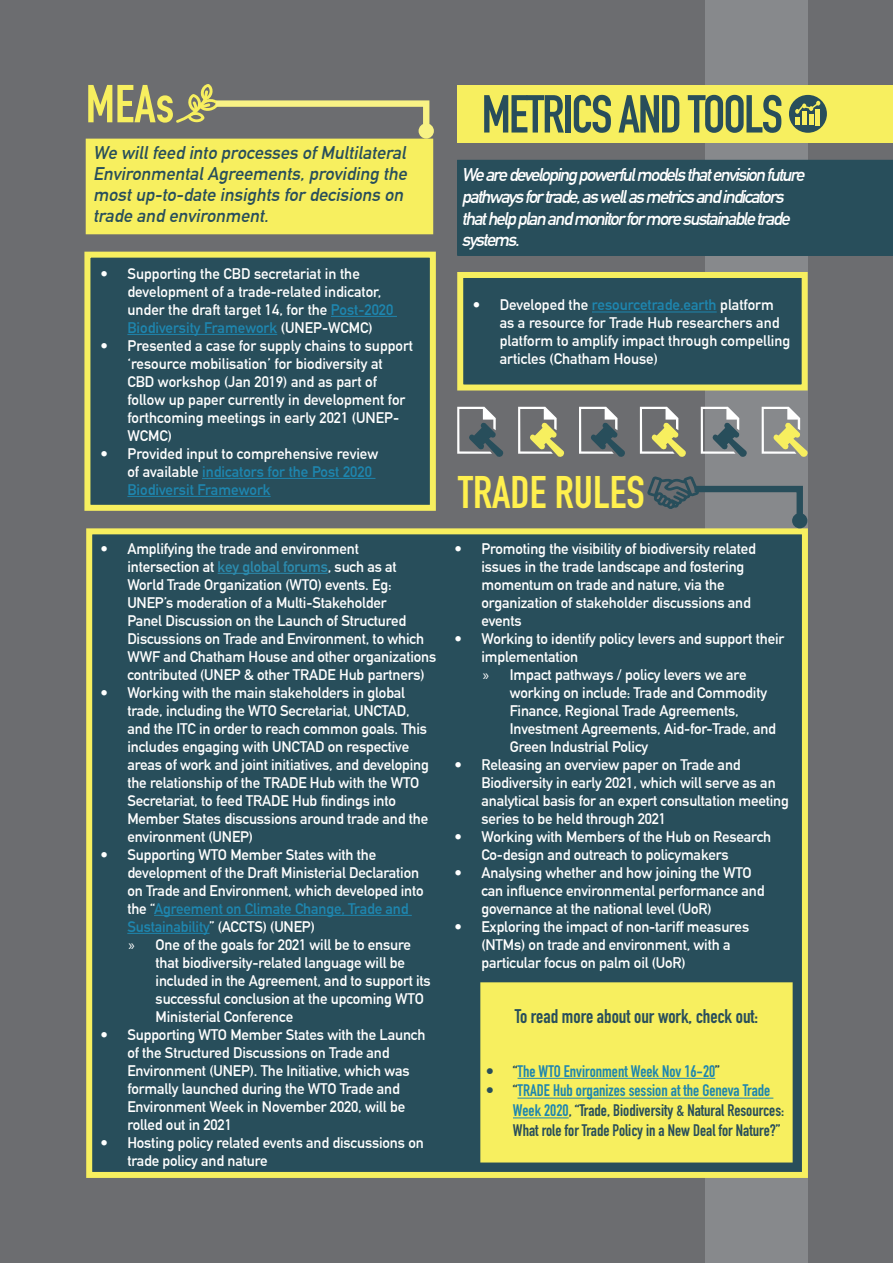
<style>
.page{position:relative;width:893px;height:1263px;background:#6c6d70}
.page>*{position:absolute;margin:0;border:0;box-sizing:border-box;transform-origin:0 0}
.t1{font:700 52.5px "DIN Condensed";letter-spacing:-.035em;color:#284e5b}
.t2{font:700 52.5px "DIN Condensed";color:#f7ef5f}
.t3{font:700 45px "DIN Condensed";color:#fff04e}
.t4{font:700 19.5px "DIN Condensed";color:#284e5b}
.t5{font:italic 700 18px/21.6px "DIN Alternate";color:#fff}
.t6{font:italic 700 18px/21px "DIN Alternate";color:#284e5b}
.t7{font:700 16.5px/19.8px "DIN Condensed";color:#284e5b}
.t8{font:700 16.5px "DIN Condensed";color:#1e86af}
.t9{font:700 15px/18px "DIN Alternate";letter-spacing:-.01em;color:#fff}
.s1{color:#1e86af}
.s2{color:#2c8caf}
.s3{font-family:"Myriad Pro";font-weight:400}
.s4{color:#284e5b}
</style>
<div class="page">
<div style="left:705px;top:0;width:103px;height:1263px;background:#87898c"></div>
<div style="left:84px;top:252px;width:352px;height:259px;background:#284e5b;border:6px solid #f7ef5f"></div>
<hr style="left:331px;top:316px;width:66px;height:1px;background:#1e86af">
<hr style="left:127px;top:334px;width:150px;height:1px;background:#1e86af">
<hr style="left:202px;top:478px;width:173px;height:1px;background:#1e86af">
<hr style="left:127px;top:496px;width:144px;height:1px;background:#1e86af">
<div style="left:86px;top:139px;width:347px;height:95px;background:#f7ef5f"></div>
<svg style="left:175px;top:84px;width:258px;height:84px"></svg>
<div style="left:419px;top:123px;width:15px;height:16px;background:#f8f285;border-radius:50%"></div>
<svg style="left:457px;top:407px;width:47px;height:50px"></svg>
<svg style="left:518px;top:407px;width:46px;height:50px"></svg>
<svg style="left:579px;top:407px;width:46px;height:50px"></svg>
<svg style="left:640px;top:407px;width:46px;height:50px"></svg>
<svg style="left:701px;top:407px;width:46px;height:50px"></svg>
<svg style="left:762px;top:407px;width:46px;height:50px"></svg>
<div style="left:86px;top:528px;width:722px;height:650px;background:#284e5b;border:6px solid #f7ef5f"></div>
<hr style="left:218px;top:573px;width:110px;height:1px;background:#2c8caf">
<hr style="left:154px;top:915px;width:258px;height:1px;background:#1e86af">
<hr style="left:127px;top:933px;width:83px;height:1px;background:#1e86af">
<svg style="left:647px;top:476px;width:159px;height:51px"></svg>
<div style="left:792px;top:513px;width:15px;height:15px;background:#284e5b;border-radius:50%"></div>
<div style="left:457px;top:85px;width:436px;height:57px;background:#f7ef5f"></div>
<div style="left:457px;top:160px;width:436px;height:96px;background:#284e5b"></div>
<div style="left:457px;top:272px;width:351px;height:118px;background:#284e5b;border:6px solid #f7ef5f"></div>
<hr style="left:592px;top:312px;width:125px;height:1px;background:#1e86af">
<svg style="left:792px;top:98px;width:32px;height:32px"></svg>
<div style="left:789px;top:95px;width:38px;height:38px;border:6px solid #284e5b;border-radius:50%"></div>
<svg style="left:795px;top:101px;width:25px;height:24px"></svg>
<div style="left:480px;top:982px;width:313px;height:180px;background:#f7ef5f;border:6px solid #f7ef5f"></div>
<hr style="left:518px;top:1078px;width:197px;height:1px;background:#1e86af">
<hr style="left:518px;top:1098px;width:255px;height:1px;background:#1e86af">
<hr style="left:513px;top:1117px;width:56px;height:1px;background:#1e86af">
<p class="t2" style="left:86px;top:69px;width:90px">MEAs</p>
<p class="t6" style="left:93px;top:141px;width:319px">We willfeed into processes ofMultilateral EnvironmentalAgreements,providing the mostup-to-date insights fordecisions on trade and environment.</p>
<p class="t9" style="left:127px;top:264px;width:267px;text-indent:-27px">• Supporting the CBD secretariat in the development of a trade-related indicator, under the draft target 14, for the <span class="s1">Post-2020<br>Biodiversity Framework</span> (UNEP-WCMC)</p>
<p class="t9" style="left:127px;top:336px;width:287px;text-indent:-27px">• Presented a case for supply chains to support ‘resource mobilisation’ for biodiversity at CBD workshop (Jan 2019) and as part of follow up paper currently in development for forthcoming meetings in early 2021 (UNEP-WCMC)</p>
<p class="t9" style="left:127px;top:444px;width:252px;text-indent:-27px">• Provided input to comprehensive review of available <span class="s1">indicators for the Post 2020<br>Biodiversit Framework</span></p>
<p class="t9" style="left:127px;top:538px;width:311px;text-indent:-27px">• Amplifying the trade and environment<br>intersection at <span class="s2">key global forums</span>, such as at World Trade Organization (WTO) events. Eg:<br>UNEP’s moderation of a Multi-Stakeholder<br>Panel Discussion on the Launch of Structured Discussions on Trade and Environment, to which WWF and Chatham House and other organizations contributed (UNEP &amp; other TRADE Hub partners)</p>
<p class="t9" style="left:127px;top:682px;width:303px;text-indent:-27px">• Working with the main stakeholders in global trade, including the WTO Secretariat, UNCTAD, and the ITC in order to reach common goals. This includes engaging with UNCTAD on respective areas of work and joint initiatives, and developing the relationship of the TRADE Hub with the WTO Secretariat, to feed TRADE Hub findings into Member States discussions around trade and the environment (UNEP)</p>
<p class="t9" style="left:127px;top:844px;width:298px;text-indent:-27px">• Supporting WTO Member States with the development of the Draft Ministerial Declaration on Trade and Environment, which developed into the “<span class="s1">Agreement on Climate Change, Trade and Sustainability</span>” (ACCTS) (UNEP)</p>
<p class="t9" style="left:156px;top:934px;width:277px;text-indent:-27px"><span class="s3">»</span> One of the goals for 2021 will be to ensure that biodiversity-related language will be included in the Agreement, and to support its successful conclusion at the upcoming WTO Ministerial Conference</p>
<p class="t9" style="left:127px;top:1024px;width:300px;text-indent:-27px">• Supporting WTO Member States with the Launch of the Structured Discussions on Trade and Environment (UNEP). The Initiative, which was formally launched during the WTO Trade and Environment Week in November 2020, will be rolled out in 2021</p>
<p class="t9" style="left:127px;top:1132px;width:298px;text-indent:-27px">• Hosting policy related events and discussions on trade policy and nature</p>
<p class="t1" style="left:482px;top:79px;width:303px">METRICS AND TOOLS</p>
<p class="t5" style="left:462px;top:163px;width:348px">Wearedevelopingpowerfulmodelsthatenvisionfuture pathwaysfortrade,aswellasmetricsandindicators thathelpplanandmonitorformoresustainabletrade systems.</p>
<p class="t9" style="left:500px;top:295px;width:292px;text-indent:-27px">• Developed the <span class="s1">resourcetrade.earth</span> platform as a resource for Trade Hub researchers and platform to amplify impact through compelling articles (Chatham House)</p>
<p class="t3" style="left:458px;top:462px;width:188px">TRADE RULES</p>
<p class="t9" style="left:481px;top:538px;width:276px;text-indent:-27px">• Promoting the visibility of biodiversity related issues in the trade landscape and fostering momentum on trade and nature, via the organization of stakeholder discussions and events</p>
<p class="t9" style="left:481px;top:628px;width:304px;text-indent:-27px">• Working to identify policy levers and support their implementation</p>
<p class="t9" style="left:510px;top:664px;width:268px;text-indent:-27px"><span class="s3">»</span> Impact pathways / policy levers we are working on include: Trade and Commodity Finance, Regional Trade Agreements, Investment Agreements, Aid-for-Trade, and Green Industrial Policy</p>
<p class="t9" style="left:481px;top:754px;width:309px;text-indent:-27px">• Releasing an overview paper on Trade and Biodiversity in early 2021, which will serve as an analytical basis for an expert consultation meeting series to be held through 2021</p>
<p class="t9" style="left:481px;top:826px;width:291px;text-indent:-27px">• Working with Members of the Hub on Research<br>Co-design and outreach to policymakers</p>
<p class="t9" style="left:481px;top:862px;width:285px;text-indent:-27px">• Analysing whether and how joining the WTO can influence environmental performance and governance at the national level (UoR)</p>
<p class="t9" style="left:481px;top:916px;width:269px;text-indent:-27px">• Exploring the impact of non-tariff measures (NTMs) on trade and environment, with a particular focus on palm oil (UoR)</p>
<p class="t4" style="left:515px;top:1003px;width:245px">To read more about our work, check out:</p>
<p class="t8" style="left:486px;top:1060px;width:235px"><span class="s4">• “</span>The WTO Environment Week Nov 16-20<span class="s4">”</span></p>
<p class="t7" style="left:513px;top:1081px;width:273px;text-indent:-27px">• “<span class="s1">TRADE Hub organizes session at the Geneva Trade<br>Week 2020</span>, “Trade, Biodiversity &amp; Natural Resources:<br>What role for Trade Policy in a New Deal for Nature?”</p>
</div>
